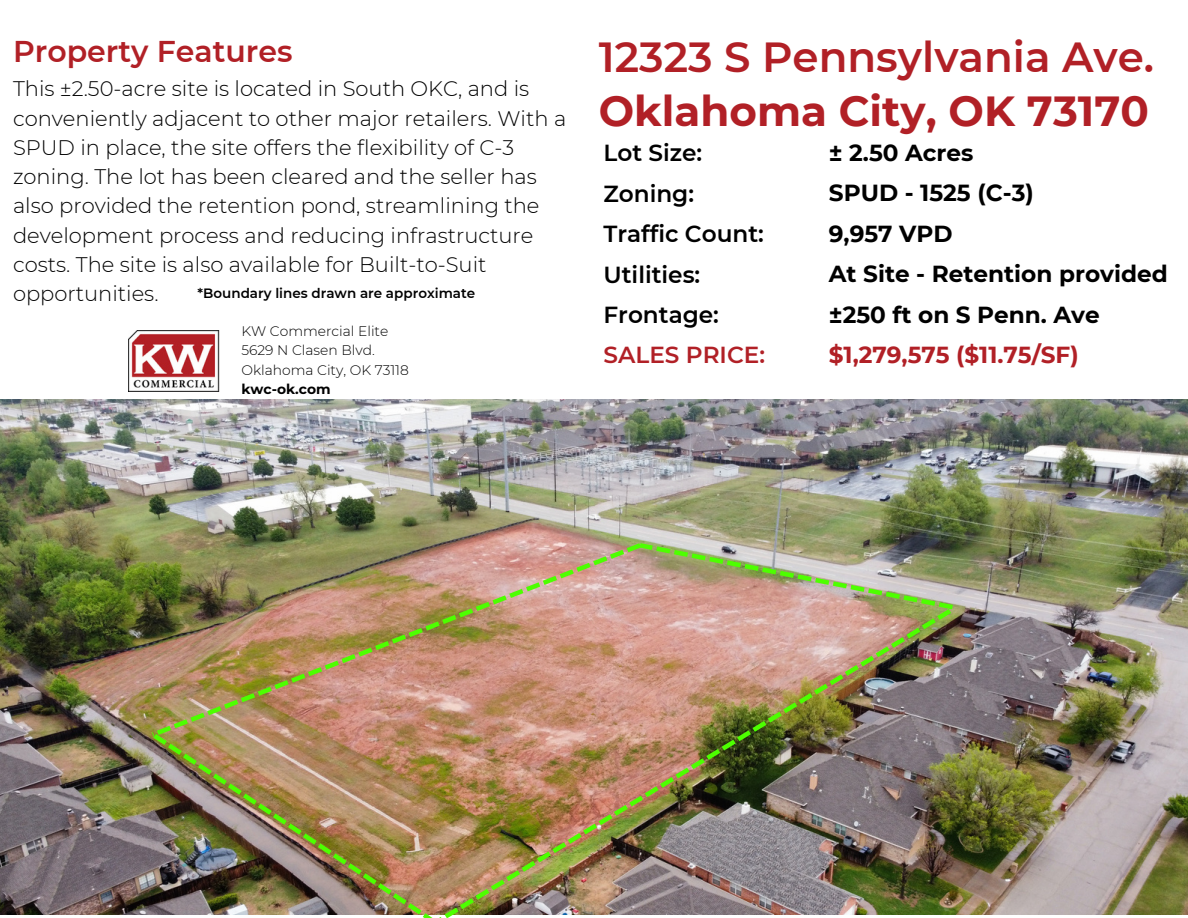
<style>
.page{position:relative;width:1188px;height:918px;background:#fff}
.page>*{position:absolute;margin:0;border:0;box-sizing:border-box;transform-origin:0 0}
.t1{font:600 42px "Montserrat";color:#b12026}
.t2{font:700 42px "Montserrat";color:#b12026}
.t3{font:600 30px "Montserrat";color:#b12026}
.t4{font:700 23.25px "Montserrat";color:#000}
.t5{font:600 23.25px "Montserrat";color:#000}
.t6{font:700 23.25px "Montserrat";color:#b12026}
.t7{font:600 23.25px "Montserrat";color:#b12026}
.t8{font:300 21px/29.2px "Montserrat";color:#000}
.t9{font:300 13.8px "Montserrat";color:#000}
.t10{font:700 13.8px "Montserrat";color:#000}
.t11{font:600 13.5px "Montserrat";color:#000}
</style>
<div class="page">
<img style="left:128px;top:331px;width:91px;height:60px">
<img style="left:0;top:400px;width:1188px;height:515px">
<img style="left:154px;top:737px;width:275px;height:181px">
<img style="left:429px;top:609px;width:522px;height:309px">
<img style="left:152px;top:543px;width:489px;height:194px">
<img style="left:640px;top:543px;width:313px;height:66px">
<p class="t3" style="left:13px;top:33px;width:281px">Property Features</p>
<p class="t1" style="left:599px;top:31px;width:557px">12323 S Pennsylvania Ave.</p>
<p class="t8" style="left:13px;top:74px;width:555px">This ±2.50-acre site is located in South OKC, and is conveniently adjacent to other major retailers. With a SPUD in place, the site offers the flexibility of C-3 zoning. The lot has been cleared and the seller has also provided the retention pond, streamlining the development process and reducing infrastructure costs. The site is also available for Built-to-Suit opportunities.</p>
<h6 class="t2" style="left:599px;top:85px;width:552px">Oklahoma City, OK 73170</h6>
<p class="t5" style="left:604px;top:139px;width:100px">Lot Size:</p>
<p class="t4" style="left:829px;top:139px;width:146px">± 2.50 Acres</p>
<h1 class="t5" style="left:604px;top:179px;width:92px">Zoning:</h1>
<h1 class="t4" style="left:829px;top:179px;width:206px">SPUD - 1525 (C-3)</h1>
<h4 class="t5" style="left:604px;top:220px;width:162px">Traffic Count:</h4>
<h4 class="t4" style="left:829px;top:219px;width:125px">9,957 VPD</h4>
<h4 class="t5" style="left:604px;top:260px;width:98px">Utilities:</h4>
<h3 class="t4" style="left:829px;top:260px;width:340px">At Site - Retention provided</h3>
<p class="t11" style="left:198px;top:285px;width:279px">*Boundary lines drawn are approximate</p>
<h3 class="t5" style="left:604px;top:300px;width:117px">Frontage:</h3>
<h3 class="t4" style="left:829px;top:300px;width:272px">±250 ft on S Penn. Ave</h3>
<h4 class="t9" style="left:241px;top:323px;width:148px">KW Commercial Elite</h4>
<h4 class="t9" style="left:241px;top:342px;width:135px">5629 N Clasen Blvd.</h4>
<h4 class="t9" style="left:241px;top:361px;width:169px">Oklahoma City, OK 73118</h4>
<h4 class="t10" style="left:241px;top:381px;width:91px">kwc-ok.com</h4>
<h4 class="t7" style="left:604px;top:340px;width:163px">SALES PRICE:</h4>
<h3 class="t6" style="left:829px;top:340px;width:251px">$1,279,575 ($11.75/SF)</h3>
</div>
